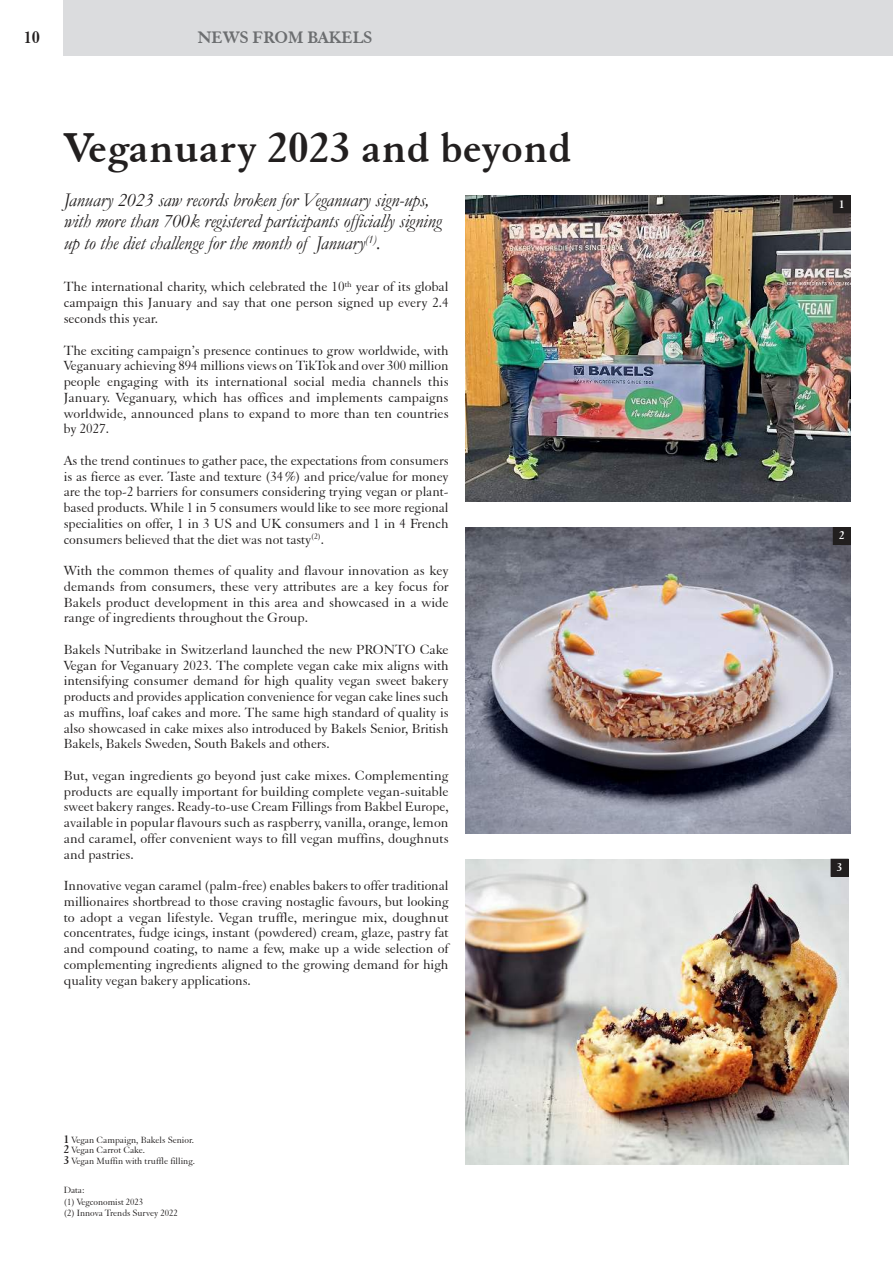
<style>
.page{position:relative;width:893px;height:1263px;background:#fff}
.page>*{position:absolute;margin:0;border:0;box-sizing:border-box;transform-origin:0 0}
.t1{font:700 45px "Elegant Garamond BT";letter-spacing:.005em;color:#221f1f}
.t2{font:italic 19.5px/21.8px "Garamond";letter-spacing:-.005em;color:#221f1f}
.t3{font:700 18px "Elegant Garamond BT";color:#6c6e70}
.t4{font:700 18px "Elegant Garamond BT";color:#221f1f}
.t5{font:14.25px/15.8px "Elegant Garamond BT";letter-spacing:-.005em;color:#221f1f;text-align:justify}
.t6{font:700 12px "Elegant Garamond BT";color:#fff}
.t7{font:9.75px/10.5px "Elegant Garamond BT";color:#221f1f}
.s1{font-weight:700;font-size:12px}
</style>
<div class="page">
<div style="left:64px;top:0;width:829px;height:55px;background:#dbdcde"></div>
<img style="left:466px;top:196px;width:384px;height:306px">
<img style="left:466px;top:527px;width:384px;height:306px">
<img style="left:466px;top:859px;width:382px;height:305px">
<div style="left:833px;top:527px;width:17px;height:17px;background:#221f1f"></div>
<div style="left:833px;top:527px;width:17px;height:18px;border:1px solid #221f1f"></div>
<div style="left:833px;top:196px;width:17px;height:17px;background:#221f1f"></div>
<div style="left:831px;top:859px;width:17px;height:17px;background:#221f1f"></div>
<p class="t4" style="left:24px;top:31px;width:18px">10</p>
<p class="t3" style="left:198px;top:31px;width:176px">NEWS FROM BAKELS</p>
<h1 class="t1" style="left:64px;top:131px;width:509px">Veganuary 2023 and beyond</h1>
<h2 class="t2" style="left:64px;top:191px;width:379px">January 2023 saw records broken for Veganuary sign-ups, with more than 700k registered participants officially signing up to the diet challenge for the month of January<sup>(1)</sup>.</h2>
<p class="t5" style="left:64px;top:280px;width:386px">The international charity, which celebrated the 10<sup>th</sup> year of its global campaign this January and say that one person signed up every 2.4 seconds this year.</p>
<p class="t5" style="left:64px;top:343px;width:386px">The exciting campaign’s presence continues to grow worldwide, with Veganuary achieving 894 millions views on TikTok and over 300 million people engaging with its international social media channels this January. Veganuary, which has offices and implements campaigns worldwide, announced plans to expand to more than ten countries by 2027.</p>
<p class="t5" style="left:64px;top:453px;width:386px">As the trend continues to gather pace, the expectations from consumers is as fierce as ever. Taste and texture (34 %) and price/value for money are the top-2 barriers for consumers considering trying vegan or plant&shy;based products. While 1 in 5 consumers would like to see more regional specialities on offer, 1 in 3 US and UK consumers and 1 in 4 French consumers believed that the diet was not tasty<sup>(2)</sup>.</p>
<p class="t5" style="left:64px;top:564px;width:386px">With the common themes of quality and flavour innovation as key demands from consumers, these very attributes are a key focus for Bakels product development in this area and showcased in a wide range of ingredients throughout the Group.</p>
<p class="t5" style="left:64px;top:642px;width:386px">Bakels Nutribake in Switzerland launched the new PRONTO Cake Vegan for Veganuary 2023. The complete vegan cake mix aligns with intensifying consumer demand for high quality vegan sweet bakery products and provides application convenience for vegan cake lines such as muffins, loaf cakes and more. The same high standard of quality is also showcased in cake mixes also introduced by Bakels Senior, British Bakels, Bakels Sweden, South Bakels and others.</p>
<p class="t5" style="left:64px;top:768px;width:386px">But, vegan ingredients go beyond just cake mixes. Complementing products are equally important for building complete vegan-suitable sweet bakery ranges. Ready-to-use Cream Fillings from Bakbel Europe, available in popular flavours such as raspberry, vanilla, orange, lemon and caramel, offer convenient ways to fill vegan muffins, doughnuts and pastries.</p>
<p class="t5" style="left:64px;top:879px;width:386px">Innovative vegan caramel (palm-free) enables bakers to offer traditional millionaires shortbread to those craving nostaglic favours, but looking to adopt a vegan lifestyle. Vegan truffle, meringue mix, doughnut concentrates, fudge icings, instant (powdered) cream, glaze, pastry fat and compound coating, to name a few, make up a wide selection of complementing ingredients aligned to the growing demand for high quality vegan bakery applications.</p>
<p class="t7" style="left:64px;top:1135px;width:133px"><span class="s1">1</span> Vegan Campaign, Bakels Senior.<br><span class="s1">2</span> Vegan Carrot Cake.<br><span class="s1">3</span> Vegan Muffin with truffle filling.</p>
<p class="t7" style="left:64px;top:1185px;width:116px;line-height:11.2px">Data:<br>(1) Vegconomist 2023<br>(2) Innova Trends Survey 2022</p>
<p class="t6" style="left:839px;top:199px;width:7px">1</p>
<p class="t6" style="left:839px;top:531px;width:7px">2</p>
<p class="t6" style="left:837px;top:863px;width:7px">3</p>
</div>
